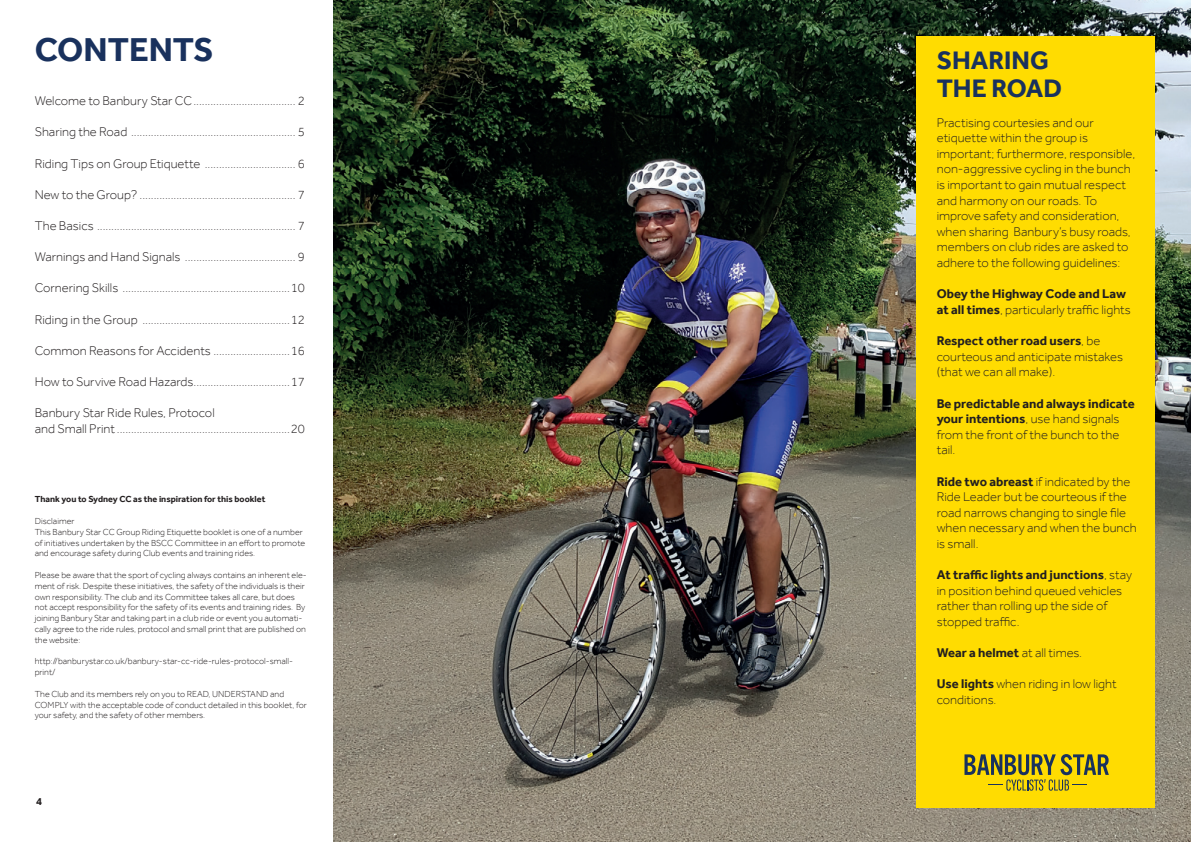
<style>
.page{position:relative;width:1191px;height:842px;background:#fff}
.page>*{position:absolute;margin:0;border:0;box-sizing:border-box;transform-origin:0 0}
.t1{font:700 34px "Effra";color:#19315d}
.t2{font:700 26px/28px "Effra";color:#19315d}
.t3{font:300 13px/15.6px "Effra";color:#231f20}
.t4{font:700 13px/15.6px "Effra";color:#231f20}
.t5{font:700 11px "Effra";color:#231f20}
.t6{font:300 9px/10.8px "Effra";color:#231f20}
.t7{font:700 9px "Effra";color:#231f20}
.s1{font-weight:300}
.s2{font-weight:700}
</style>
<div class="page">
<img style="left:334px;top:0;width:857px;height:842px">
<div style="left:916px;top:36px;width:238px;height:772px;background:#ffdc01"></div>
<svg style="left:964px;top:754px;width:144px;height:37px"></svg>
<h1 class="t1" style="left:35px;top:29px;width:180px">CONTENTS</h1>
<p class="t3" style="left:35px;top:93px;width:271px">Welcome to Banbury Star CC.................................... 2</p>
<p class="t3" style="left:35px;top:124px;width:271px">Sharing the Road .......................................................... 5</p>
<p class="t3" style="left:35px;top:155px;width:271px">Riding Tips on Group Etiquette ................................ 6</p>
<p class="t3" style="left:35px;top:186px;width:272px">New to the Group? ....................................................... 7</p>
<p class="t3" style="left:35px;top:218px;width:271px">The Basics ...................................................................... 7</p>
<p class="t3" style="left:35px;top:249px;width:271px">Warnings and Hand Signals ....................................... 9</p>
<p class="t3" style="left:35px;top:280px;width:271px">Cornering Skills ...........................................................10</p>
<p class="t3" style="left:35px;top:311px;width:271px">Riding in the Group ....................................................12</p>
<p class="t3" style="left:35px;top:342px;width:271px">Common Reasons for Accidents ...........................16</p>
<p class="t3" style="left:35px;top:374px;width:271px">How to Survive Road Hazards..................................17</p>
<p class="t3" style="left:35px;top:405px;width:271px">Banbury Star Ride Rules, Protocol<br>and Small Print.............................................................20</p>
<p class="t7" style="left:35px;top:494px;width:232px">Thank you to Sydney CC as the inspiration for this booklet</p>
<p class="t6" style="left:35px;top:515px;width:272px">Disclaimer<br>This Banbury Star CC Group Riding Etiquette booklet is one of a number of initiatives undertaken by the BSCC Committee in an effort to promote and encourage safety during Club events and training rides.</p>
<p class="t6" style="left:35px;top:569px;width:273px">Please be aware that the sport of cycling always contains an inherent ele&shy;ment of risk. Despite these initiatives, the safety of the individuals is their own responsibility. The club and its Committee takes all care, but does not accept responsibility for the safety of its events and training rides. By joining Banbury Star and taking part in a club ride or event you automati&shy;cally agree to the ride rules, protocol and small print that are published on the website:</p>
<p class="t6" style="left:35px;top:656px;width:260px">http://banburystar.co.uk/banbury-star-cc-ride-rules-protocol-small&shy;print/</p>
<p class="t6" style="left:35px;top:688px;width:273px">The Club and its members rely on you to READ, UNDERSTAND and<br>COMPLY with the acceptable code of conduct detailed in this booklet, for your safety, and the safety of other members.</p>
<p class="t5" style="left:36px;top:795px;width:7px">4</p>
<h2 class="t2" style="left:936px;top:46px;width:127px">SHARING<br>THE ROAD</h2>
<p class="t3" style="left:936px;top:114px;width:200px">Practising courtesies and our etiquette within the group is important; furthermore, responsible, non-aggressive cycling in the bunch is important to gain mutual respect and harmony on our roads. To improve safety and consideration, when sharing Banbury’s busy roads, members on club rides are asked to adhere to the following guidelines:</p>
<p class="t4" style="left:936px;top:286px;width:196px">Obey the Highway Code and Law at all times<span class="s1">, particularly traffic lights</span></p>
<p class="t3" style="left:936px;top:333px;width:188px"><span class="s2">Respect other road users</span>, be courteous and anticipate mistakes (that we can all make).</p>
<p class="t3" style="left:936px;top:395px;width:199px"><span class="s2">Be predictable and always indicate your intentions</span>, use hand signals from the front of the bunch to the tail.</p>
<p class="t3" style="left:936px;top:473px;width:202px"><span class="s2">Ride two abreast</span> if indicated by the<br>Ride Leader but be courteous if the road narrows changing to single file when necessary and when the bunch is small.</p>
<p class="t3" style="left:936px;top:567px;width:197px"><span class="s2">At traffic lights and junctions</span>, stay in position behind queued vehicles rather than rolling up the side of stopped traffic.</p>
<p class="t4" style="left:936px;top:645px;width:147px">Wear a helmet <span class="s1">at all times.</span></p>
<p class="t3" style="left:936px;top:676px;width:181px"><span class="s2">Use lights</span> when riding in low light conditions.</p>
</div>
